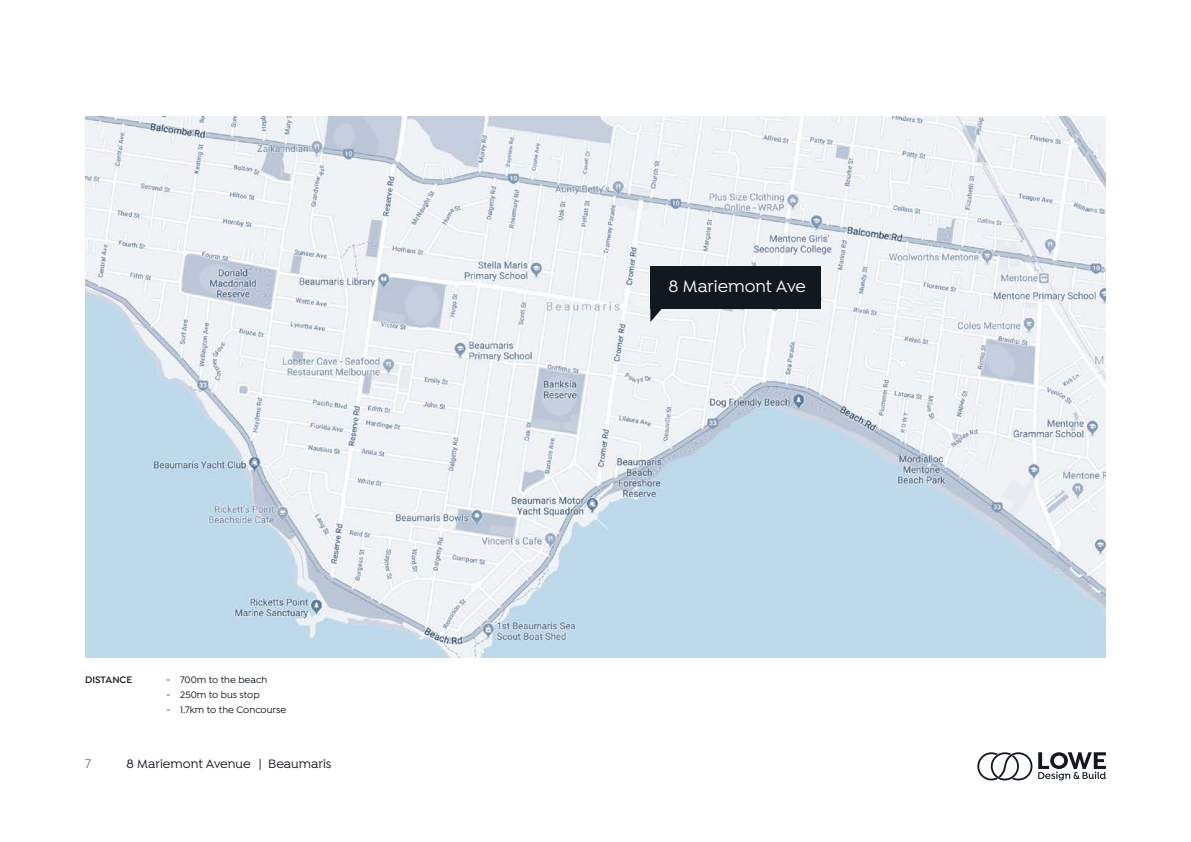
<style>
.page{position:relative;width:1191px;height:842px;background:#fff}
.page>*{position:absolute;margin:0;border:0;box-sizing:border-box;transform-origin:0 0}
.t1{font:500 17.6px "Isidora";color:#fff}
.t2{font:500 13px "Isidora";color:#111820}
.t3{font:300 13px "Isidora";color:#111820}
.t4{font:500 10px "Isidora";color:#111820}
.t5{font:600 10px "Isidora";color:#111820}
</style>
<div class="page">
<svg style="left:977px;top:752px;width:55px;height:28px"></svg>
<svg style="left:1038px;top:752px;width:68px;height:28px"></svg>
<img style="left:85px;top:117px;width:1021px;height:541px">
<div style="left:650px;top:266px;width:170px;height:43px;background:#111820"></div>
<svg style="left:650px;top:309px;width:16px;height:13px"></svg>
<p class="t5" style="left:85px;top:674px;width:49px">DISTANCE</p>
<p class="t4" style="left:166px;top:674px;width:103px">- 700m to the beach</p>
<p class="t4" style="left:166px;top:689px;width:95px">- 250m to bus stop</p>
<p class="t4" style="left:166px;top:704px;width:122px">- 1.7km to the Concourse</p>
<h2 class="t3" style="left:85px;top:756px;width:7px">7</h2>
<h2 class="t2" style="left:126px;top:756px;width:206px">8 Mariemont Avenue | Beaumaris</h2>
<h1 class="t1" style="left:668px;top:277px;width:139px">8 Mariemont Ave</h1>
</div>
